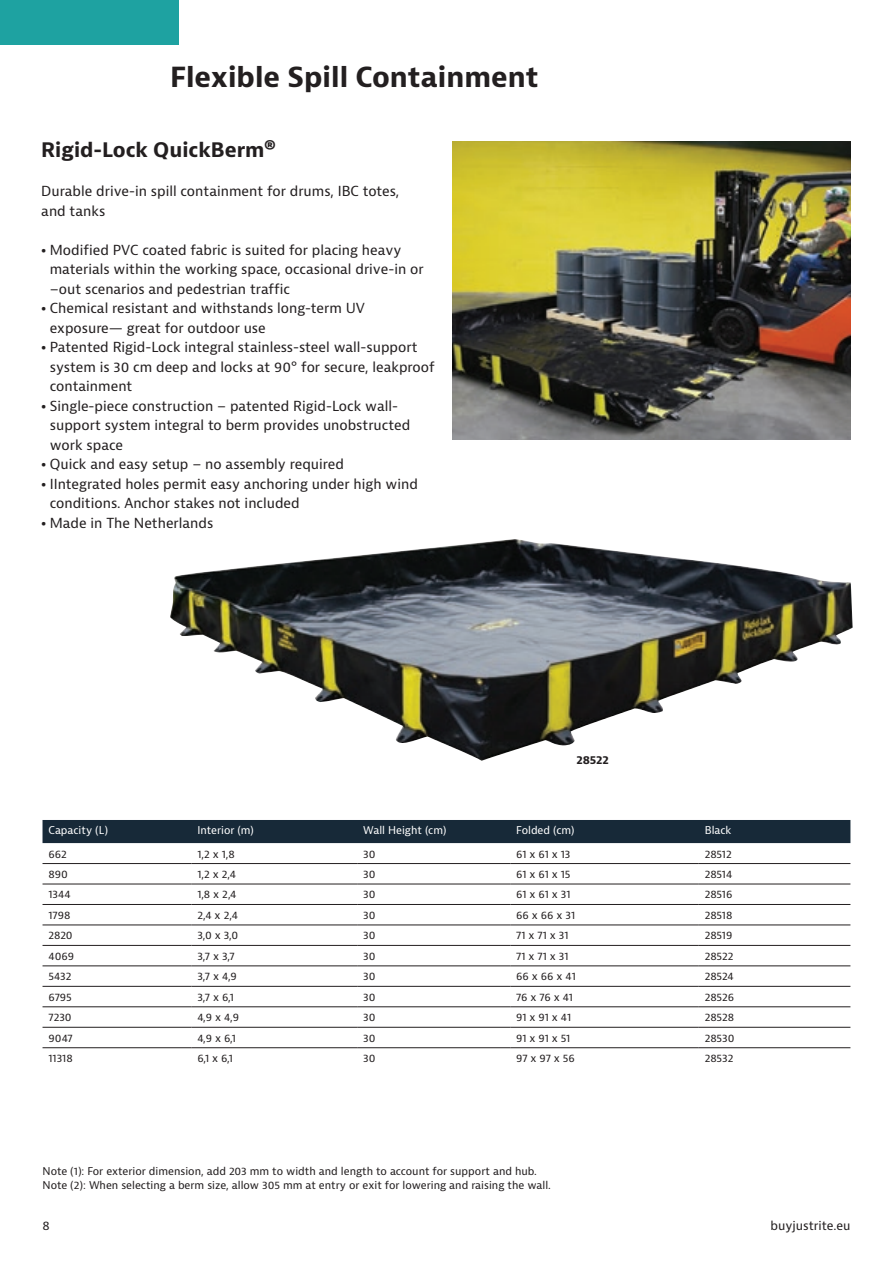
<style>
.page{position:relative;width:893px;height:1263px;background:#fff}
.page>*{position:absolute;margin:0;border:0;box-sizing:border-box;transform-origin:0 0}
.Titles{font:700 27px "Bernina Sans";color:#231f20}
.Small_Product_Titles{font:700 19.5px "Bernina Sans";color:#231f20}
.t1{font:13.5px/19.5px "Bernina Sans";color:#231f20}
.t2{font:12px "Bernina Sans";color:#231f20}
.Basic_Bold_centered{font:700 11.25px "Bernina Sans";letter-spacing:-.01em;color:#231f20}
.table_text{font:10.5px "Bernina Sans";letter-spacing:-.005em;color:#231f20}
.table_titles{font:10.5px "Bernina Sans";color:#fff}
.s1{font-weight:800}
</style>
<div class="page">
<div style="left:0;top:0;width:178px;height:44px;background:#1ea2a1"></div>
<img style="left:452px;top:142px;width:398px;height:297px">
<img style="left:170px;top:539px;width:683px;height:222px">
<div style="left:43px;top:820px;width:807px;height:23px;background:#172938"></div>
<hr style="left:43px;top:863px;width:148px;height:1px;background:#231f20">
<hr style="left:191px;top:863px;width:166px;height:1px;background:#231f20">
<hr style="left:357px;top:863px;width:153px;height:1px;background:#231f20">
<hr style="left:510px;top:863px;width:189px;height:1px;background:#231f20">
<hr style="left:699px;top:863px;width:151px;height:1px;background:#231f20">
<hr style="left:43px;top:884px;width:148px;height:1px;background:#231f20">
<hr style="left:191px;top:884px;width:166px;height:1px;background:#231f20">
<hr style="left:357px;top:884px;width:153px;height:1px;background:#231f20">
<hr style="left:510px;top:884px;width:189px;height:1px;background:#231f20">
<hr style="left:699px;top:884px;width:151px;height:1px;background:#231f20">
<hr style="left:43px;top:904px;width:148px;height:1px;background:#231f20">
<hr style="left:191px;top:904px;width:166px;height:1px;background:#231f20">
<hr style="left:357px;top:904px;width:153px;height:1px;background:#231f20">
<hr style="left:510px;top:904px;width:189px;height:1px;background:#231f20">
<hr style="left:699px;top:904px;width:151px;height:1px;background:#231f20">
<hr style="left:43px;top:924px;width:148px;height:1px;background:#231f20">
<hr style="left:191px;top:924px;width:166px;height:1px;background:#231f20">
<hr style="left:357px;top:924px;width:153px;height:1px;background:#231f20">
<hr style="left:510px;top:924px;width:189px;height:1px;background:#231f20">
<hr style="left:699px;top:924px;width:151px;height:1px;background:#231f20">
<hr style="left:43px;top:945px;width:148px;height:1px;background:#231f20">
<hr style="left:191px;top:945px;width:166px;height:1px;background:#231f20">
<hr style="left:357px;top:945px;width:153px;height:1px;background:#231f20">
<hr style="left:510px;top:945px;width:189px;height:1px;background:#231f20">
<hr style="left:699px;top:945px;width:151px;height:1px;background:#231f20">
<hr style="left:43px;top:965px;width:148px;height:1px;background:#231f20">
<hr style="left:191px;top:965px;width:166px;height:1px;background:#231f20">
<hr style="left:357px;top:965px;width:153px;height:1px;background:#231f20">
<hr style="left:510px;top:965px;width:189px;height:1px;background:#231f20">
<hr style="left:699px;top:965px;width:151px;height:1px;background:#231f20">
<hr style="left:43px;top:986px;width:148px;height:1px;background:#231f20">
<hr style="left:191px;top:986px;width:166px;height:1px;background:#231f20">
<hr style="left:357px;top:986px;width:153px;height:1px;background:#231f20">
<hr style="left:510px;top:986px;width:189px;height:1px;background:#231f20">
<hr style="left:699px;top:986px;width:151px;height:1px;background:#231f20">
<hr style="left:43px;top:1006px;width:148px;height:1px;background:#231f20">
<hr style="left:191px;top:1006px;width:166px;height:1px;background:#231f20">
<hr style="left:357px;top:1006px;width:153px;height:1px;background:#231f20">
<hr style="left:510px;top:1006px;width:189px;height:1px;background:#231f20">
<hr style="left:699px;top:1006px;width:151px;height:1px;background:#231f20">
<hr style="left:43px;top:1027px;width:148px;height:1px;background:#231f20">
<hr style="left:191px;top:1027px;width:166px;height:1px;background:#231f20">
<hr style="left:357px;top:1027px;width:153px;height:1px;background:#231f20">
<hr style="left:510px;top:1027px;width:189px;height:1px;background:#231f20">
<hr style="left:699px;top:1027px;width:151px;height:1px;background:#231f20">
<hr style="left:43px;top:1047px;width:148px;height:1px;background:#231f20">
<hr style="left:191px;top:1047px;width:166px;height:1px;background:#231f20">
<hr style="left:357px;top:1047px;width:153px;height:1px;background:#231f20">
<hr style="left:510px;top:1047px;width:189px;height:1px;background:#231f20">
<hr style="left:699px;top:1047px;width:151px;height:1px;background:#231f20">
<p class="Titles" style="left:170px;top:60px;width:370px">Flexible Spill Containment</p>
<p class="Small_Product_Titles" style="left:41px;top:138px;width:236px">Rigid-Lock QuickBerm®</p>
<p class="t1" style="left:41px;top:182px;width:359px">Durable drive-in spill containment for drums, IBC totes,</p>
<p class="t1" style="left:41px;top:201px;width:66px">and tanks</p>
<p class="t1" style="left:50px;top:240px;width:375px;text-indent:-9px"><span class="s1">•</span> Modified PVC coated fabric is suited for placing heavy materials within the working space, occasional drive-in or –out scenarios and pedestrian traffic</p>
<p class="t1" style="left:50px;top:299px;width:317px;text-indent:-9px"><span class="s1">•</span> Chemical resistant and withstands long-term UV exposure— great for outdoor use</p>
<p class="t1" style="left:50px;top:338px;width:386px;text-indent:-9px"><span class="s1">•</span> Patented Rigid-Lock integral stainless-steel wall-support system is 30 cm deep and locks at 90° for secure, leakproof containment</p>
<p class="t1" style="left:50px;top:396px;width:362px;text-indent:-9px"><span class="s1">•</span> Single-piece construction – patented Rigid-Lock wall&shy;support system integral to berm provides unobstructed work space</p>
<p class="t1" style="left:41px;top:455px;width:304px"><span class="s1">•</span> Quick and easy setup – no assembly required</p>
<p class="t1" style="left:50px;top:474px;width:370px;text-indent:-9px"><span class="s1">•</span> IIntegrated holes permit easy anchoring under high wind conditions. Anchor stakes not included</p>
<p class="t1" style="left:41px;top:513px;width:174px"><span class="s1">•</span> Made in The Netherlands</p>
<p class="Basic_Bold_centered" style="left:576px;top:752px;width:34px">28522</p>
<p class="table_titles" style="left:49px;top:824px;width:61px">Capacity (L)</p>
<p class="table_titles" style="left:197px;top:824px;width:58px">Interior (m)</p>
<p class="table_titles" style="left:363px;top:824px;width:85px">Wall Height (cm)</p>
<p class="table_titles" style="left:516px;top:824px;width:60px">Folded (cm)</p>
<p class="table_titles" style="left:705px;top:824px;width:28px">Black</p>
<p class="table_text" style="left:49px;top:847px;width:20px">662</p>
<p class="table_text" style="left:197px;top:847px;width:39px">1,2 x 1,8</p>
<p class="table_text" style="left:363px;top:847px;width:14px">30</p>
<p class="table_text" style="left:516px;top:847px;width:56px">61 x 61 x 13</p>
<p class="table_text" style="left:705px;top:847px;width:29px">28512</p>
<p class="table_text" style="left:49px;top:867px;width:21px">890</p>
<p class="table_text" style="left:197px;top:867px;width:40px">1,2 x 2,4</p>
<p class="table_text" style="left:363px;top:867px;width:14px">30</p>
<p class="table_text" style="left:516px;top:867px;width:56px">61 x 61 x 15</p>
<p class="table_text" style="left:705px;top:867px;width:29px">28514</p>
<p class="table_text" style="left:49px;top:888px;width:24px">1344</p>
<p class="table_text" style="left:197px;top:888px;width:41px">1,8 x 2,4</p>
<p class="table_text" style="left:363px;top:888px;width:14px">30</p>
<p class="table_text" style="left:516px;top:888px;width:56px">61 x 61 x 31</p>
<p class="table_text" style="left:705px;top:888px;width:29px">28516</p>
<p class="table_text" style="left:49px;top:908px;width:23px">1798</p>
<p class="table_text" style="left:197px;top:908px;width:42px">2,4 x 2,4</p>
<p class="table_text" style="left:363px;top:908px;width:14px">30</p>
<p class="table_text" style="left:516px;top:908px;width:60px">66 x 66 x 31</p>
<p class="table_text" style="left:705px;top:908px;width:29px">28518</p>
<p class="table_text" style="left:49px;top:929px;width:26px">2820</p>
<p class="table_text" style="left:197px;top:929px;width:42px">3,0 x 3,0</p>
<p class="table_text" style="left:363px;top:929px;width:14px">30</p>
<p class="table_text" style="left:516px;top:929px;width:54px">71 x 71 x 31</p>
<p class="table_text" style="left:705px;top:929px;width:29px">28519</p>
<p class="table_text" style="left:49px;top:949px;width:27px">4069</p>
<p class="table_text" style="left:197px;top:949px;width:39px">3,7 x 3,7</p>
<p class="table_text" style="left:363px;top:949px;width:14px">30</p>
<p class="table_text" style="left:516px;top:949px;width:54px">71 x 71 x 31</p>
<p class="table_text" style="left:705px;top:949px;width:30px">28522</p>
<p class="table_text" style="left:49px;top:970px;width:25px">5432</p>
<p class="table_text" style="left:197px;top:970px;width:41px">3,7 x 4,9</p>
<p class="table_text" style="left:363px;top:970px;width:14px">30</p>
<p class="table_text" style="left:516px;top:970px;width:61px">66 x 66 x 41</p>
<p class="table_text" style="left:705px;top:970px;width:31px">28524</p>
<p class="table_text" style="left:49px;top:990px;width:25px">6795</p>
<p class="table_text" style="left:197px;top:990px;width:38px">3,7 x 6,1</p>
<p class="table_text" style="left:363px;top:990px;width:14px">30</p>
<p class="table_text" style="left:516px;top:990px;width:58px">76 x 76 x 41</p>
<p class="table_text" style="left:705px;top:990px;width:31px">28526</p>
<p class="table_text" style="left:49px;top:1010px;width:25px">7230</p>
<p class="table_text" style="left:197px;top:1010px;width:43px">4,9 x 4,9</p>
<p class="table_text" style="left:363px;top:1010px;width:14px">30</p>
<p class="table_text" style="left:516px;top:1010px;width:56px">91 x 91 x 41</p>
<p class="table_text" style="left:705px;top:1010px;width:31px">28528</p>
<p class="table_text" style="left:49px;top:1031px;width:26px">9047</p>
<p class="table_text" style="left:197px;top:1031px;width:40px">4,9 x 6,1</p>
<p class="table_text" style="left:363px;top:1031px;width:14px">30</p>
<p class="table_text" style="left:516px;top:1031px;width:56px">91 x 91 x 51</p>
<p class="table_text" style="left:705px;top:1031px;width:31px">28530</p>
<p class="table_text" style="left:49px;top:1051px;width:26px">11318</p>
<p class="table_text" style="left:197px;top:1051px;width:37px">6,1 x 6,1</p>
<p class="table_text" style="left:363px;top:1051px;width:14px">30</p>
<p class="table_text" style="left:516px;top:1051px;width:60px">97 x 97 x 56</p>
<p class="table_text" style="left:705px;top:1051px;width:30px">28532</p>
<p class="table_text" style="left:43px;top:1164px;width:496px">Note (1): For exterior dimension, add 203 mm to width and length to account for support and hub.</p>
<p class="table_text" style="left:43px;top:1178px;width:510px">Note (2): When selecting a berm size, allow 305 mm at entry or exit for lowering and raising the wall.</p>
<p class="t2" style="left:43px;top:1218px;width:9px">8</p>
<p class="t2" style="left:770px;top:1218px;width:81px">buyjustrite.eu</p>
</div>
